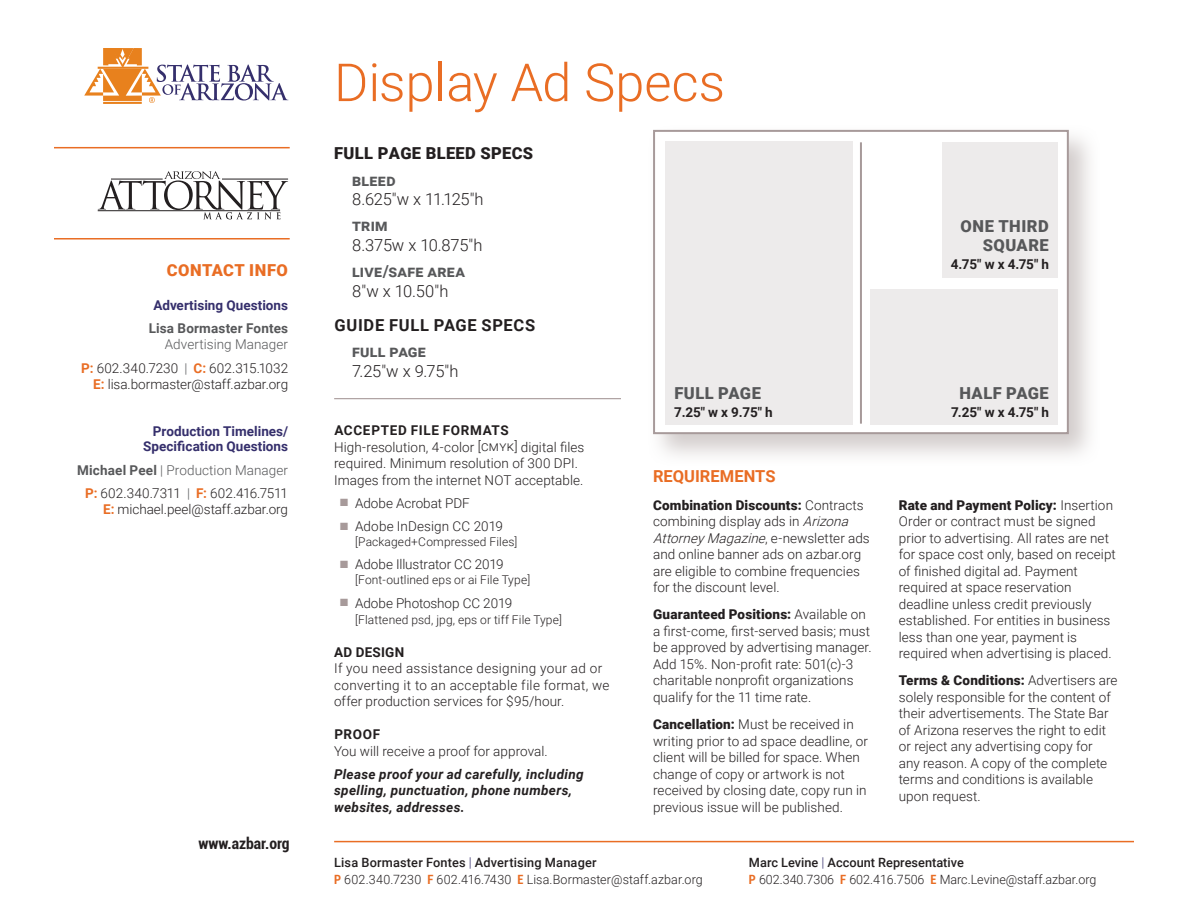
<style>
.page{position:relative;width:1188px;height:918px;background:#fff}
.page>*{position:absolute;margin:0;border:0;box-sizing:border-box;transform-origin:0 0}
.t1{font:300 52.5px "Roboto";color:#e96d24}
.t2{font:300 16.5px "Roboto";letter-spacing:-.02em;color:#231f20}
.t3{font:700 16.5px "Roboto";letter-spacing:.025em;color:#57585a}
.t4{font:900 16.5px/19.5px "Roboto";letter-spacing:.03em;color:#57585a;text-align:right}
.t5{font:900 16.5px "Roboto";letter-spacing:.02em;color:#231f20}
.t6{font:700 16.5px "Roboto";letter-spacing:.045em;color:#231f20}
.t7{font:700 16.5px "Roboto";color:#e96d24}
.t8{font:900 16.5px "Roboto";letter-spacing:.03em;color:#e96d24}
.t9{font:700 condensed 15.75px "Roboto";color:#231f20}
.t10{font:300 13.5px/16.5px "Roboto";letter-spacing:.005em;color:#231f20}
.t11{font:italic 700 13.5px/16.5px "Roboto";letter-spacing:.025em;color:#231f20}
.t12{font:700 13.5px "Roboto";letter-spacing:.04em;color:#231f20}
.t13{font:700 13.5px/15px "Roboto";letter-spacing:.005em;color:#352f6c;text-align:right}
.t14{font:700 13.5px "Roboto";letter-spacing:.01em;color:#57585a}
.t15{font:700 13.5px "Roboto";letter-spacing:.02em;color:#231f20}
.t16{font:300 12.75px/16.5px "Roboto";color:#231f20}
.t17{font:300 12px "Roboto";letter-spacing:.01em;color:#231f20}
.s1{color:#57585a}
.s2{font-weight:700;color:#e96d24}
.s3{font-weight:700;color:#57585a}
.s4{color:#a79a9a}
.s5{font-weight:900}
.s6{font-style:italic}
.s7{font-weight:500}
.s8{font-size:13.5px;color:#352f6c}
.s9{font-weight:700;font-stretch:condensed;color:#e96d24}
</style>
<div class="page">
<hr style="left:103px;top:102px;width:39px;height:2px;background:#e8811d">
<svg style="left:84px;top:48px;width:204px;height:55px"></svg>
<hr style="left:334px;top:841px;width:800px;height:1px;background:#e96d24">
<hr style="left:54px;top:147px;width:236px;height:1px;background:#e96d24">
<hr style="left:54px;top:238px;width:236px;height:2px;background:#e96d24">
<svg style="left:98px;top:171px;width:190px;height:48px"></svg>
<hr style="left:98px;top:210px;width:182px;height:1px;background:#231f20">
<hr style="left:222px;top:179px;width:66px;height:1px;background:#231f20">
<hr style="left:111px;top:179px;width:52px;height:1px;background:#231f20">
<div style="left:647px;top:124px;width:455px;height:343px;background:#cac3c2;opacity:.85"></div>
<div style="left:654px;top:131px;width:414px;height:302px;background:#fff"></div>
<div style="left:653px;top:130px;width:416px;height:304px;border:2px solid #a79a9a"></div>
<div style="left:665px;top:141px;width:187px;height:284px;background:#edebeb"></div>
<div style="left:870px;top:289px;width:188px;height:136px;background:#edebeb"></div>
<div style="left:942px;top:142px;width:116px;height:135px;background:#edebeb"></div>
<hr style="left:860px;top:142px;width:2px;height:282px;background:#a79a9a">
<hr style="left:334px;top:398px;width:287px;height:1px;background:#a79a9a">
<p class="t8" style="left:167px;top:258px;width:123px">CONTACT INFO</p>
<p class="t13" style="left:153px;top:297px;width:136px">Advertising Questions</p>
<p class="t14" style="left:149px;top:319px;width:141px">Lisa Bormaster Fontes</p>
<p class="t10" style="left:81px;top:332px;width:208px;line-height:23.2px;text-align:right"><span class="s1">Advertising Manager<br></span><span class="s2">P:</span> 602.340.7230 <span class="s1">|</span> <span class="s2">C:</span> 602.315.1032</p>
<p class="t10" style="left:93px;top:376px;width:196px"><span class="s2">E:</span> lisa.bormaster@staff.azbar.org</p>
<p class="t13" style="left:143px;top:424px;width:147px">Production Timelines/<br>Specification Questions</p>
<p class="t10" style="left:77px;top:458px;width:213px;line-height:23.2px;text-align:center"><span class="s3">Michael Peel</span> <span class="s1">| Production Manager<br></span><span class="s2">P:</span> 602.340.7311 <span class="s1">|</span> <span class="s2">F:</span> 602.416.7511</p>
<p class="t10" style="left:103px;top:501px;width:187px"><span class="s2">E:</span> michael.peel@staff.azbar.org</p>
<p class="t9" style="left:199px;top:833px;width:93px">www.azbar.org</p>
<h1 class="t1" style="left:334px;top:46px;width:393px">Display Ad Specs</h1>
<p class="t5" style="left:334px;top:142px;width:200px">FULL PAGE BLEED SPECS</p>
<p class="t3" style="left:352px;top:168px;width:45px">bleed</p>
<p class="t2" style="left:352px;top:188px;width:133px">8.625"w x 11.125"h</p>
<p class="t3" style="left:352px;top:214px;width:37px">trim</p>
<p class="t2" style="left:352px;top:233px;width:132px">8.375w x 10.875"h</p>
<p class="t3" style="left:352px;top:260px;width:114px">live/safe area</p>
<p class="t2" style="left:352px;top:279px;width:98px">8"w x 10.50"h</p>
<p class="t6" style="left:334px;top:314px;width:202px">GUIDE FULL PAGE SPECS</p>
<p class="t3" style="left:352px;top:340px;width:75px">full page</p>
<p class="t2" style="left:352px;top:359px;width:108px">7.25"w x 9.75"h</p>
<p class="t4" style="left:674px;top:382px;width:88px">FULL PAGE</p>
<p class="t12" style="left:674px;top:402px;width:100px">7.25" w x 9.75" h</p>
<p class="t12" style="left:334px;top:421px;width:176px">ACCEPTED FILE FORMATS</p>
<p class="t10" style="left:334px;top:438px;width:252px">High-resolution, 4-color [cmyk] digital files required. Minimum resolution of 300 DPI.<br>Images from the internet NOT acceptable.</p>
<p class="t10" style="left:340px;top:494px;width:131px"><span class="s4">■</span> Adobe Acrobat PDF</p>
<p class="t10" style="left:340px;top:518px;width:164px"><span class="s4">■</span> Adobe InDesign CC 2019</p>
<p class="t17" style="left:355px;top:533px;width:164px">[Packaged+Compressed Files]</p>
<p class="t10" style="left:340px;top:556px;width:165px"><span class="s4">■</span> Adobe Illustrator CC 2019</p>
<p class="t17" style="left:355px;top:572px;width:177px">[Font-outlined eps or ai File Type]</p>
<p class="t10" style="left:340px;top:594px;width:173px"><span class="s4">■</span> Adobe Photoshop CC 2019</p>
<p class="t17" style="left:355px;top:611px;width:208px">[Flattened psd, jpg, eps or tiff File Type]</p>
<p class="t15" style="left:334px;top:643px;width:72px">AD DESIGN</p>
<p class="t10" style="left:334px;top:660px;width:277px">If you need assistance designing your ad or converting it to an acceptable file format, we offer production services for $95/hour.</p>
<p class="t12" style="left:334px;top:725px;width:47px">PROOF</p>
<p class="t10" style="left:334px;top:742px;width:215px">You will receive a proof for approval.</p>
<p class="t11" style="left:334px;top:765px;width:251px">Please proof your ad carefully, including spelling, punctuation, phone numbers, websites, addresses.</p>
<p class="t7" style="left:653px;top:464px;width:124px">REQUIREMENTS</p>
<p class="t10" style="left:653px;top:496px;width:218px"><span class="s5">Combination Discounts:</span> Contracts combining display ads in <span class="s6">Arizona AttorneyMagazine</span>, e - n e w s l e t t e r a d s and online banner ads on azbar.org are eligible to combine frequencies for the discount level.</p>
<p class="t10" style="left:653px;top:606px;width:220px"><span class="s5">Guaranteed Positions:</span> Available on a first-come, first-served basis; must be approved by advertising manager.<br>Add 15%. Non-profit rate: 501(c)-3 charitable nonprofit organizations qualify for the 11 time rate.</p>
<p class="t10" style="left:653px;top:716px;width:216px"><span class="s5">Cancellation:</span> Must be received in writing prior to ad space deadline, or client will be billed for space. When change of copy or artwork is not received by closing date, copy run in previous issue will be published.</p>
<p class="t4" style="left:961px;top:216px;width:90px">ONE THIRD<br>SQUARE</p>
<p class="t12" style="left:951px;top:255px;width:100px">4.75" w x 4.75" h</p>
<p class="t4" style="left:959px;top:382px;width:91px">HALF PAGE</p>
<p class="t12" style="left:951px;top:402px;width:99px">7.25" w x 4.75" h</p>
<p class="t10" style="left:899px;top:496px;width:218px"><span class="s5">Rate and Payment Policy:</span> Insertion Order or contract must be signed prior to advertising. All rates are net for space cost only, based on receipt of finished digital ad. Payment required at space reservation deadline unless credit previously established. For entities in business less than one year, payment is required when advertising is placed.</p>
<p class="t10" style="left:899px;top:672px;width:220px"><span class="s5">Terms &amp; Conditions:</span> Advertisers are solely responsible for the content of their advertisements. The State Bar of Arizona reserves the right to edit or reject any advertising copy for<br>any reason. A copy of the complete terms and conditions is available upon request.</p>
<p class="t16" style="left:334px;top:854px;width:370px"><span class="s7">Lisa Bormaster Fontes</span> <span class="s8">|</span> <span class="s7">Advertising Manager<br></span><span class="s9">P</span> 602.340.7230 <span class="s9">F</span> 602.416.7430 <span class="s9">E</span> Lisa.Bormaster@staff.azbar.org</p>
<p class="t16" style="left:749px;top:854px;width:349px"><span class="s7">Marc Levine</span> <span class="s8">|</span> <span class="s7">Account Representative<br></span><span class="s9">P</span> 602.340.7306 <span class="s9">F</span> 602.416.7506 <span class="s9">E</span> Marc.Levine@staff.azbar.org</p>
</div>
